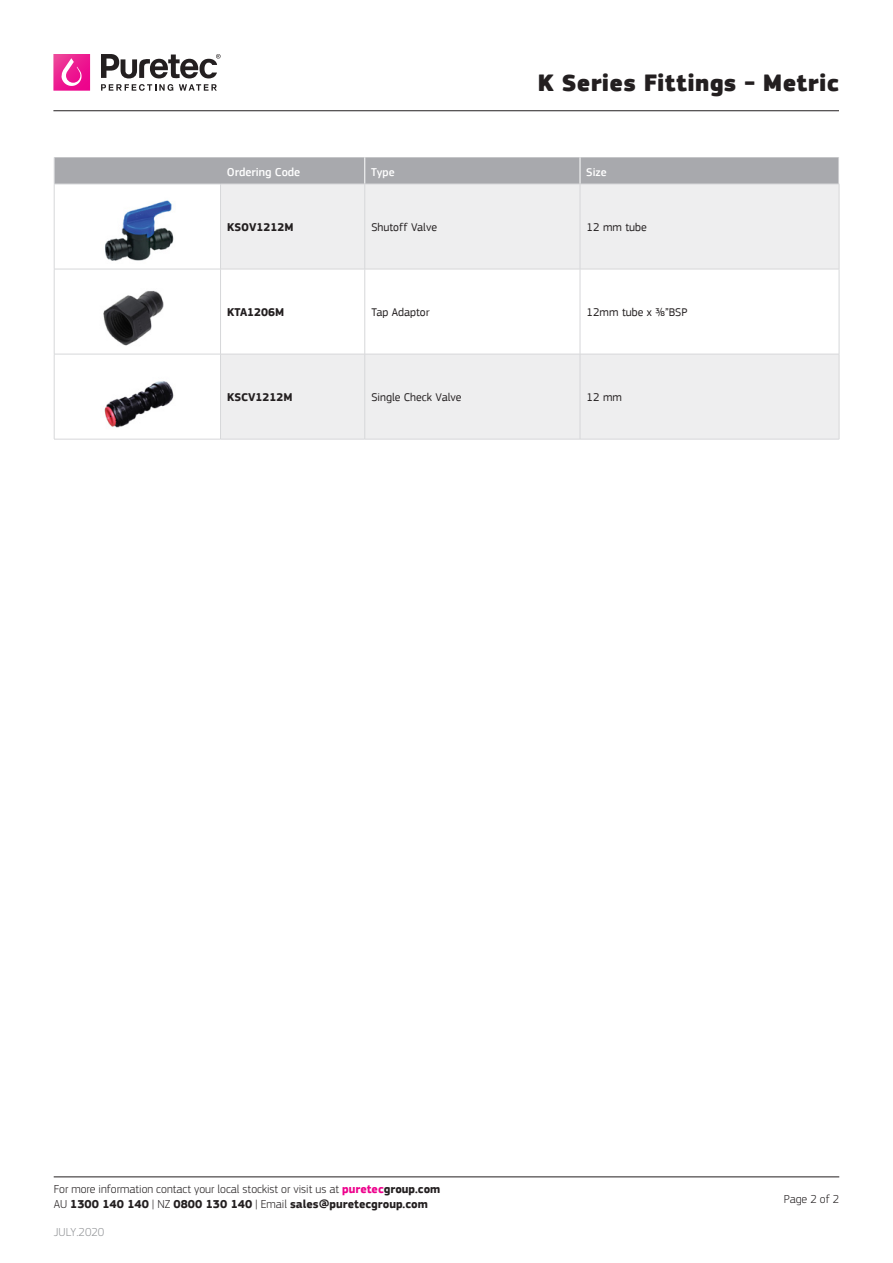
<style>
.page{position:relative;width:893px;height:1263px;background:#fff}
.page>*{position:absolute;margin:0;border:0;box-sizing:border-box;transform-origin:0 0}
.t1{font:900 24.45px "PF Square Sans Pro";letter-spacing:.01em;color:#231f20}
.t2{font:12px "PF Square Sans Pro Light V1";color:#231f20}
.t3{font:700 12px "PF Square Sans Pro";color:#231f20}
.Heading_Left{font:500 12px "PF Square Sans Pro";color:#fff}
.t4{font:12px "PF Square Sans Pro Light V1";color:#939598}
.Table_left{font:11.7px "PF Square Sans Pro";color:#231f20}
.Table_left_bold{font:700 11.7px "PF Square Sans Pro";color:#231f20}
.Heading_Left-2{font:500 11.7px "PF Square Sans Pro";color:#fff}
.s1{font-family:"PF Square Sans Pro";font-weight:700;color:#ed028c}
.s2{font-family:"PF Square Sans Pro";font-weight:700}
.s3{font-family:"PF Square Sans Pro Light V1";font-weight:400}
</style>
<div class="page">
<hr style="left:54px;top:1176px;width:785px;height:1px;background:#231f20">
<hr style="left:53px;top:110px;width:786px;height:1px;background:#231f20">
<svg style="left:53px;top:54px;width:37px;height:37px"></svg>
<svg style="left:101px;top:54px;width:120px;height:37px"></svg>
<svg style="left:221px;top:185px;width:618px;height:254px;fill:#eeeeef"></svg>
<hr style="left:54px;top:184px;width:167px;height:1px;background:#d6d7d9">
<hr style="left:54px;top:269px;width:167px;height:1px;background:#d6d7d9">
<hr style="left:54px;top:354px;width:167px;height:1px;background:#d6d7d9">
<hr style="left:221px;top:184px;width:144px;height:1px;background:#d6d7d9">
<hr style="left:365px;top:184px;width:215px;height:1px;background:#d6d7d9">
<hr style="left:364px;top:184px;width:1px;height:85px;background:#d6d7d9">
<hr style="left:580px;top:184px;width:259px;height:1px;background:#d6d7d9">
<hr style="left:580px;top:184px;width:1px;height:85px;background:#d6d7d9">
<hr style="left:839px;top:184px;width:1px;height:85px;background:#d6d7d9">
<hr style="left:221px;top:269px;width:144px;height:1px;background:#d6d7d9">
<hr style="left:220px;top:269px;width:1px;height:85px;background:#d6d7d9">
<hr style="left:365px;top:269px;width:215px;height:1px;background:#d6d7d9">
<hr style="left:364px;top:269px;width:1px;height:85px;background:#d6d7d9">
<hr style="left:580px;top:269px;width:259px;height:1px;background:#d6d7d9">
<hr style="left:580px;top:269px;width:1px;height:85px;background:#d6d7d9">
<hr style="left:839px;top:269px;width:1px;height:85px;background:#d6d7d9">
<hr style="left:221px;top:354px;width:144px;height:1px;background:#d6d7d9">
<hr style="left:220px;top:354px;width:1px;height:85px;background:#d6d7d9">
<hr style="left:365px;top:354px;width:215px;height:1px;background:#d6d7d9">
<hr style="left:364px;top:354px;width:1px;height:85px;background:#d6d7d9">
<hr style="left:580px;top:354px;width:259px;height:1px;background:#d6d7d9">
<hr style="left:580px;top:354px;width:1px;height:85px;background:#d6d7d9">
<hr style="left:839px;top:354px;width:1px;height:85px;background:#d6d7d9">
<hr style="left:221px;top:439px;width:144px;height:1px;background:#d6d7d9">
<hr style="left:365px;top:439px;width:215px;height:1px;background:#d6d7d9">
<hr style="left:580px;top:439px;width:259px;height:1px;background:#d6d7d9">
<svg style="left:54px;top:157px;width:785px;height:27px;background:#aaabaf"></svg>
<hr style="left:54px;top:184px;width:1px;height:85px;background:#d6d7d9">
<hr style="left:54px;top:269px;width:1px;height:85px;background:#d6d7d9">
<hr style="left:54px;top:354px;width:1px;height:85px;background:#d6d7d9">
<hr style="left:220px;top:184px;width:1px;height:85px;background:#d6d7d9">
<hr style="left:54px;top:439px;width:167px;height:1px;background:#d6d7d9">
<img style="left:105px;top:200px;width:69px;height:61px">
<img style="left:104px;top:381px;width:70px;height:47px">
<img style="left:103px;top:290px;width:61px;height:56px">
<p class="t1" style="left:538px;top:67px;width:303px">K Series Fittings - Metric</p>
<p class="Heading_Left" style="left:227px;top:165px;width:75px">Ordering Code</p>
<p class="Heading_Left-2" style="left:371px;top:165px;width:25px">Type</p>
<p class="Heading_Left-2" style="left:586px;top:165px;width:22px">Size</p>
<p class="Table_left_bold" style="left:227px;top:220px;width:68px">KSOV1212M</p>
<p class="Table_left" style="left:371px;top:220px;width:67px">Shutoff Valve</p>
<p class="Table_left" style="left:587px;top:220px;width:62px">12 mm tube</p>
<p class="Table_left_bold" style="left:227px;top:305px;width:59px">KTA1206M</p>
<p class="Table_left" style="left:371px;top:305px;width:60px">Tap Adaptor</p>
<p class="Table_left" style="left:587px;top:305px;width:102px">12mm tube x 3/8”BSP</p>
<p class="Table_left_bold" style="left:227px;top:390px;width:67px">KSCV1212M</p>
<p class="Table_left" style="left:371px;top:390px;width:92px">Single Check Valve</p>
<p class="Table_left" style="left:587px;top:390px;width:37px">12 mm</p>
<p class="t2" style="left:54px;top:1182px;width:388px">For more information contact your local stockist or visit us at <span class="s1">puretec</span><span class="s2">group.com</span></p>
<p class="t3" style="left:54px;top:1196px;width:376px"><span class="s3">AU</span> 1300 140 140 <span class="s3">| NZ</span> 0800 130 140 <span class="s3">| Email</span> sales@puretecgroup.com</p>
<p class="t4" style="left:54px;top:1225px;width:52px">JULY.2020</p>
<p class="t2" style="left:784px;top:1192px;width:57px">Page 2 of 2</p>
</div>
